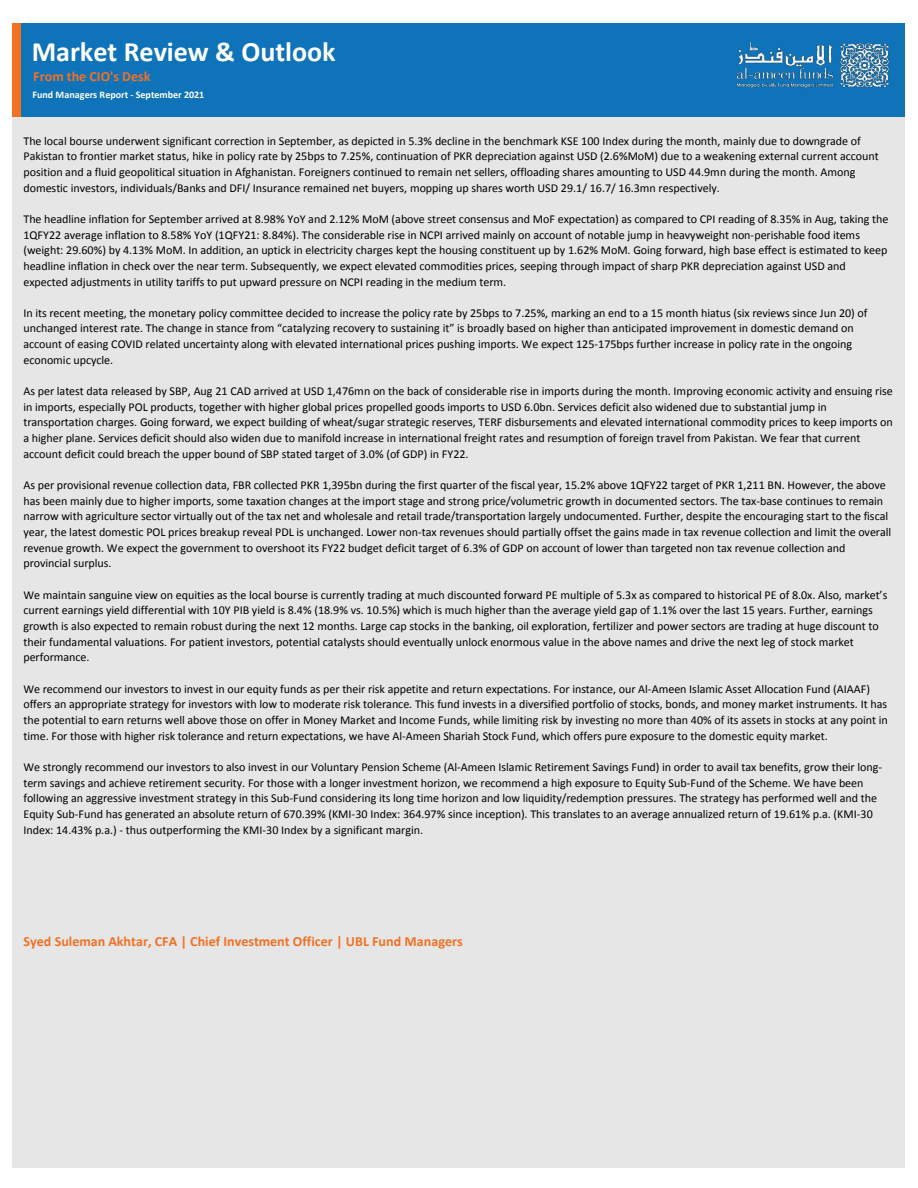
<style>
.page{position:relative;width:918px;height:1188px;background:#fff}
.page>*{position:absolute;margin:0;border:0;box-sizing:border-box;transform-origin:0 0}
.t1{font:700 28.05px "Calibri";color:#fff}
.t2{font:700 14.1px "Calibri";color:#f27125}
.t3{font:12px/15.6px "Calibri";letter-spacing:-.005em;color:#000}
.t4{font:700 10.05px "Calibri";color:#fff}
</style>
<div class="page">
<div style="left:12px;top:23px;width:9px;height:95px;background:#f27125"></div>
<div style="left:21px;top:23px;width:884px;height:95px;background:#0e73b9"></div>
<div style="left:12px;top:118px;width:893px;height:1050px;background:#e6e6e6"></div>
<img style="left:736px;top:41px;width:153px;height:47px">
<p class="t1" style="left:32px;top:40px;width:306px">Market Review &amp; Outlook</p>
<p class="t2" style="left:33px;top:70px;width:119px">From the CIO's Desk</p>
<p class="t4" style="left:32px;top:90px;width:174px">Fund Managers Report - September 2021</p>
<p class="t3" style="left:23px;top:134px;width:857px">The local bourse underwent significant correction in September, as depicted in 5.3% decline in the benchmark KSE 100 Index during the month, mainly due to downgrade of Pakistan to frontier market status, hike in policy rate by 25bps to 7.25%, continuation of PKR depreciation against USD (2.6%MoM) due to a weakening external current account position and a fluid geopolitical situation in Afghanistan. Foreigners continued to remain net sellers, offloading shares amounting to USD 44.9mn during the month. Among domestic investors, individuals/Banks and DFI/ Insurance remained net buyers, mopping up shares worth USD 29.1/ 16.7/ 16.3mn respectively.</p>
<p class="t3" style="left:23px;top:212px;width:867px">The headline inflation for September arrived at 8.98% YoY and 2.12% MoM (above street consensus and MoF expectation) as compared to CPI reading of 8.35% in Aug, taking the 1QFY22 average inflation to 8.58% YoY (1QFY21: 8.84%). The considerable rise in NCPI arrived mainly on account of notable jump in heavyweight non-perishable food items (weight: 29.60%) by 4.13% MoM. In addition, an uptick in electricity charges kept the housing constituent up by 1.62% MoM. Going forward, high base effect is estimated to keep headline inflation in check over the near term. Subsequently, we expect elevated commodities prices, seeping through impact of sharp PKR depreciation against USD and expected adjustments in utility tariffs to put upward pressure on NCPI reading in the medium term.</p>
<p class="t3" style="left:23px;top:306px;width:846px">In its recent meeting, the monetary policy committee decided to increase the policy rate by 25bps to 7.25%, marking an end to a 15 month hiatus (six reviews since Jun 20) of unchanged interest rate. The change in stance from “catalyzing recovery to sustaining it” is broadly based on higher than anticipated improvement in domestic demand on account of easing COVID related uncertainty along with elevated international prices pushing imports. We expect 125-175bps further increase in policy rate in the ongoing economic upcycle.</p>
<p class="t3" style="left:23px;top:384px;width:871px">As per latest data released by SBP, Aug 21 CAD arrived at USD 1,476mn on the back of considerable rise in imports during the month. Improving economic activity and ensuing rise in imports, especially POL products, together with higher global prices propelled goods imports to USD 6.0bn. Services deficit also widened due to substantial jump in transportation charges. Going forward, we expect building of wheat/sugar strategic reserves, TERF disbursements and elevated international commodity prices to keep imports on a higher plane. Services deficit should also widen due to manifold increase in international freight rates and resumption of foreign travel from Pakistan. We fear that current account deficit could breach the upper bound of SBP stated target of 3.0% (of GDP) in FY22.</p>
<p class="t3" style="left:23px;top:478px;width:869px">As per provisional revenue collection data, FBR collected PKR 1,395bn during the first quarter of the fiscal year, 15.2% above 1QFY22 target of PKR 1,211 BN. However, the above has been mainly due to higher imports, some taxation changes at the import stage and strong price/volumetric growth in documented sectors. The tax-base continues to remain narrow with agriculture sector virtually out of the tax net and wholesale and retail trade/transportation largely undocumented. Further, despite the encouraging start to the fiscal year, the latest domestic POL prices breakup reveal PDL is unchanged. Lower non-tax revenues should partially offset the gains made in tax revenue collection and limit the overall revenue growth. We expect the government to overshoot its FY22 budget deficit target of 6.3% of GDP on account of lower than targeted non tax revenue collection and provincial surplus.</p>
<p class="t3" style="left:23px;top:588px;width:866px">We maintain sanguine view on equities as the local bourse is currently trading at much discounted forward PE multiple of 5.3x as compared to historical PE of 8.0x. Also, market’s current earnings yield differential with 10Y PIB yield is 8.4% (18.9% vs. 10.5%) which is much higher than the average yield gap of 1.1% over the last 15 years. Further, earnings growth is also expected to remain robust during the next 12 months. Large cap stocks in the banking, oil exploration, fertilizer and power sectors are trading at huge discount to their fundamental valuations. For patient investors, potential catalysts should eventually unlock enormous value in the above names and drive the next leg of stock market performance.</p>
<p class="t3" style="left:23px;top:682px;width:866px">We recommend our investors to invest in our equity funds as per their risk appetite and return expectations. For instance, our Al-Ameen Islamic Asset Allocation Fund (AIAAF) offers an appropriate strategy for investors with low to moderate risk tolerance. This fund invests in a diversified portfolio of stocks, bonds, and money market instruments. It has the potential to earn returns well above those on offer in Money Market and Income Funds, while limiting risk by investing no more than 40% of its assets in stocks at any point in time. For those with higher risk tolerance and return expectations, we have Al-Ameen Shariah Stock Fund, which offers pure exposure to the domestic equity market.</p>
<p class="t3" style="left:23px;top:760px;width:860px">We strongly recommend our investors to also invest in our Voluntary Pension Scheme (Al-Ameen Islamic Retirement Savings Fund) in order to avail tax benefits, grow their long&shy;term savings and achieve retirement security. For those with a longer investment horizon, we recommend a high exposure to Equity Sub-Fund of the Scheme. We have been following an aggressive investment strategy in this Sub-Fund considering its long time horizon and low liquidity/redemption pressures. The strategy has performed well and the Equity Sub-Fund has generated an absolute return of 670.39% (KMI-30 Index: 364.97% since inception). This translates to an average annualized return of 19.61% p.a. (KMI-30<br>Index: 14.43% p.a.) - thus outperforming the KMI-30 Index by a significant margin.</p>
<p class="t2" style="left:24px;top:936px;width:441px">Syed Suleman Akhtar, CFA | Chief Investment Officer | UBL Fund Managers</p>
</div>
